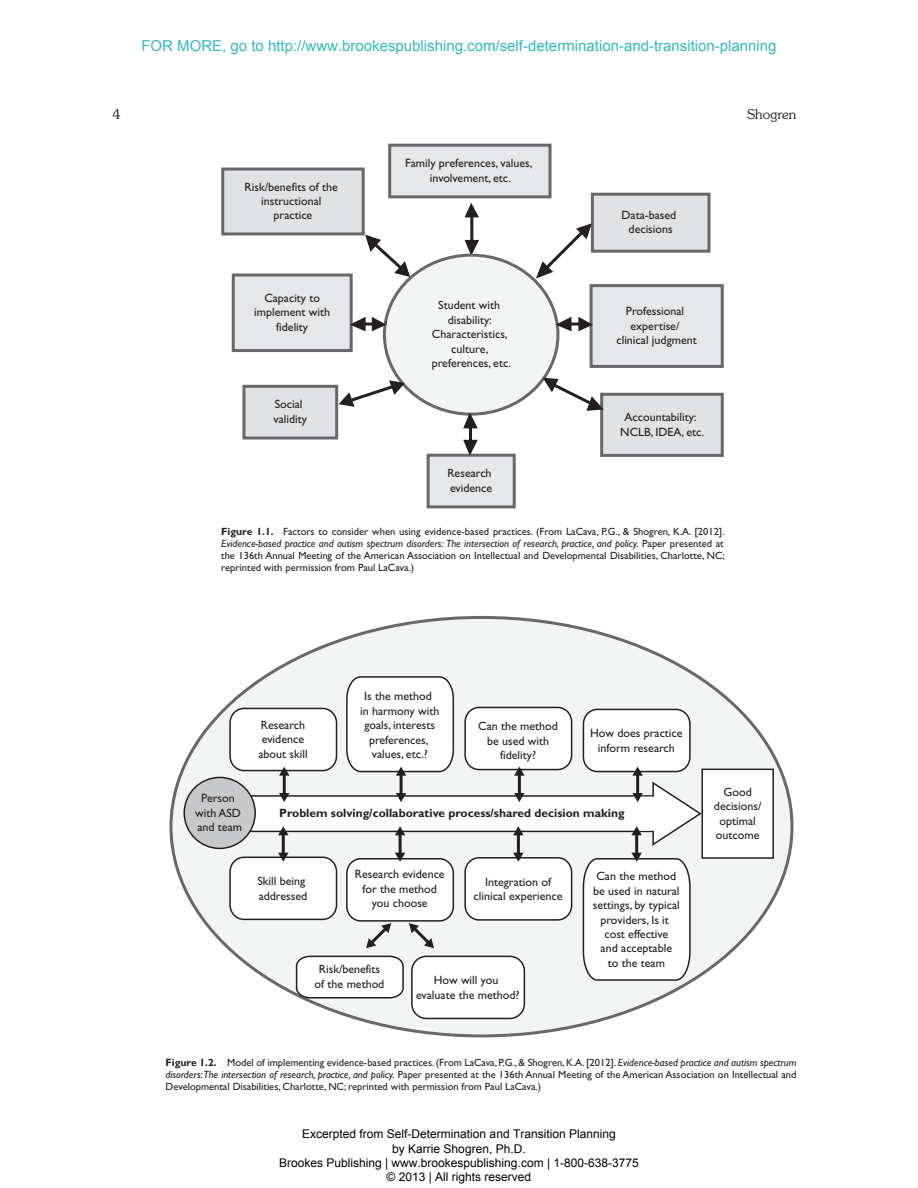
<style>
.page{position:relative;width:918px;height:1188px;background:#fff}
.page>*{position:absolute;margin:0;border:0;box-sizing:border-box;transform-origin:0 0}
.t1{font:15px "Arial";color:#33babd}
.t2{font:300 13.5px "Souvenir";color:#231f20}
.t3{font:12px/14.4px "Gill Sans";color:#231f20;text-align:center}
.t4{font:12px/14.4px "Arial";color:#000;text-align:center}
.t5{font:700 12px "Gill Sans";color:#231f20}
.t6{font:10.5px/12px "Gill Sans";color:#231f20;text-align:justify}
.s1{font-weight:700}
.s2{font-style:italic}
</style>
<div class="page">
<hr style="left:470px;top:215px;width:3px;height:27px;background:#231f20">
<svg style="left:465px;top:240px;width:14px;height:14px"></svg>
<svg style="left:465px;top:203px;width:14px;height:14px"></svg>
<div style="left:384px;top:255px;width:174px;height:159px;background:#f3f4f4;border-radius:50%"></div>
<div style="left:428px;top:455px;width:86px;height:52px;background:#e6e7e9"></div>
<div style="left:427px;top:454px;width:89px;height:54px;border:3px solid #68686b"></div>
<div style="left:244px;top:386px;width:93px;height:52px;background:#e1e2e4"></div>
<div style="left:242px;top:385px;width:96px;height:54px;border:3px solid #68686b"></div>
<div style="left:233px;top:275px;width:118px;height:76px;background:#e6e7e9"></div>
<div style="left:232px;top:274px;width:121px;height:78px;border:3px solid #68686b"></div>
<div style="left:223px;top:169px;width:140px;height:65px;background:#e1e2e4"></div>
<div style="left:221px;top:168px;width:144px;height:67px;border:3px solid #68686b"></div>
<div style="left:390px;top:145px;width:160px;height:52px;background:#e6e7e9"></div>
<div style="left:388px;top:144px;width:164px;height:54px;border:3px solid #68686b"></div>
<div style="left:591px;top:286px;width:131px;height:80px;background:#e6e7e9"></div>
<div style="left:590px;top:284px;width:134px;height:84px;border:3px solid #68686b"></div>
<div style="left:592px;top:194px;width:117px;height:57px;background:#e1e2e4"></div>
<div style="left:591px;top:193px;width:120px;height:60px;border:3px solid #68686b"></div>
<div style="left:602px;top:394px;width:120px;height:61px;background:#e1e2e4"></div>
<div style="left:600px;top:393px;width:124px;height:64px;border:3px solid #68686b"></div>
<svg style="left:536px;top:223px;width:56px;height:56px"></svg>
<svg style="left:556px;top:317px;width:16px;height:14px"></svg>
<svg style="left:578px;top:317px;width:15px;height:14px"></svg>
<svg style="left:350px;top:317px;width:16px;height:14px"></svg>
<svg style="left:372px;top:317px;width:15px;height:14px"></svg>
<svg style="left:365px;top:235px;width:45px;height:42px"></svg>
<svg style="left:339px;top:380px;width:66px;height:27px"></svg>
<svg style="left:543px;top:378px;width:61px;height:33px"></svg>
<hr style="left:565px;top:323px;width:20px;height:3px;background:#231f20">
<hr style="left:358px;top:323px;width:20px;height:3px;background:#231f20">
<hr style="left:469px;top:423px;width:3px;height:19px;background:#231f20">
<svg style="left:463px;top:440px;width:15px;height:16px"></svg>
<svg style="left:463px;top:413px;width:15px;height:15px"></svg>
<div style="left:171px;top:617px;width:621px;height:419px;background:#f3f4f4;border-radius:50%"></div>
<div style="left:248px;top:796px;width:408px;height:35px;background:#fff"></div>
<div style="left:247px;top:795px;width:410px;height:37px;border:2px solid #231f20"></div>
<div style="left:184px;top:777px;width:71px;height:71px;background:#c7c8ca;border-radius:50%"></div>
<div style="left:183px;top:777px;width:73px;height:72px;border:2px solid #231f20;border-radius:50%"></div>
<svg style="left:651px;top:781px;width:50px;height:65px"></svg>
<div style="left:634px;top:797px;width:31px;height:33px;background:#fff"></div>
<div style="left:633px;top:797px;width:33px;height:34px;border:2px solid #fff"></div>
<div style="left:702px;top:769px;width:71px;height:89px;background:#fff"></div>
<div style="left:701px;top:769px;width:73px;height:90px;border:2px solid #231f20"></div>
<div style="left:230px;top:857px;width:107px;height:62px;background:#fff;border-radius:14px"></div>
<div style="left:229px;top:857px;width:108px;height:63px;border:2px solid #231f20;border-radius:14px"></div>
<div style="left:230px;top:708px;width:107px;height:63px;background:#fff;border-radius:14px"></div>
<div style="left:229px;top:708px;width:108px;height:63px;border:2px solid #231f20;border-radius:14px"></div>
<div style="left:465px;top:707px;width:107px;height:63px;background:#fff;border-radius:14px"></div>
<div style="left:464px;top:707px;width:108px;height:63px;border:2px solid #231f20;border-radius:14px"></div>
<div style="left:583px;top:709px;width:107px;height:63px;background:#fff;border-radius:14px"></div>
<div style="left:583px;top:709px;width:108px;height:63px;border:2px solid #231f20;border-radius:14px"></div>
<div style="left:347px;top:859px;width:106px;height:62px;background:#fff;border-radius:14px"></div>
<div style="left:346px;top:858px;width:108px;height:64px;border:2px solid #231f20;border-radius:14px"></div>
<div style="left:465px;top:858px;width:107px;height:62px;background:#fff;border-radius:14px"></div>
<div style="left:464px;top:857px;width:108px;height:64px;border:2px solid #231f20;border-radius:14px"></div>
<hr style="left:282px;top:834px;width:3px;height:20px;background:#231f20">
<svg style="left:278px;top:853px;width:11px;height:9px"></svg>
<svg style="left:278px;top:826px;width:11px;height:9px"></svg>
<svg style="left:366px;top:923px;width:25px;height:25px"></svg>
<svg style="left:409px;top:923px;width:25px;height:25px"></svg>
<hr style="left:399px;top:834px;width:3px;height:20px;background:#231f20">
<svg style="left:395px;top:853px;width:10px;height:9px"></svg>
<svg style="left:395px;top:826px;width:10px;height:9px"></svg>
<hr style="left:517px;top:834px;width:3px;height:20px;background:#231f20">
<svg style="left:513px;top:853px;width:11px;height:9px"></svg>
<svg style="left:513px;top:826px;width:11px;height:9px"></svg>
<hr style="left:635px;top:834px;width:3px;height:20px;background:#231f20">
<svg style="left:582px;top:853px;width:109px;height:129px"></svg>
<svg style="left:631px;top:826px;width:11px;height:9px"></svg>
<hr style="left:283px;top:774px;width:3px;height:21px;background:#231f20">
<svg style="left:279px;top:793px;width:10px;height:9px"></svg>
<svg style="left:279px;top:767px;width:10px;height:9px"></svg>
<hr style="left:400px;top:774px;width:3px;height:21px;background:#231f20">
<svg style="left:396px;top:793px;width:10px;height:9px"></svg>
<svg style="left:346px;top:676px;width:109px;height:100px"></svg>
<hr style="left:518px;top:774px;width:3px;height:21px;background:#231f20">
<svg style="left:514px;top:793px;width:11px;height:9px"></svg>
<svg style="left:514px;top:767px;width:11px;height:9px"></svg>
<hr style="left:636px;top:774px;width:3px;height:21px;background:#231f20">
<svg style="left:632px;top:793px;width:11px;height:9px"></svg>
<svg style="left:632px;top:767px;width:11px;height:9px"></svg>
<div style="left:412px;top:956px;width:112px;height:62px;background:#fff;border-radius:15px"></div>
<div style="left:411px;top:956px;width:114px;height:63px;border:2px solid #231f20;border-radius:15px"></div>
<svg style="left:295px;top:955px;width:109px;height:44px"></svg>
<p class="t1" style="left:141px;top:36px;width:637px">FOR MORE, go to http://www.brookespublishing.com/self-determination-and-transition-planning</p>
<p class="t2" style="left:112px;top:106px;width:10px">4</p>
<p class="t2" style="left:747px;top:106px;width:51px">Shogren</p>
<p class="t3" style="left:245px;top:179px;width:95px">Risk/benefits of the instructional practice</p>
<p class="t3" style="left:405px;top:156px;width:129px">Family preferences, values, involvement, etc.</p>
<p class="t3" style="left:254px;top:291px;width:77px">Capacity to implement with fidelity</p>
<p class="t3" style="left:432px;top:298px;width:81px">Student with disability:<br>Characteristics, culture, preferences, etc.</p>
<p class="t3" style="left:273px;top:397px;width:35px;text-align:left">Social validity</p>
<p class="t3" style="left:447px;top:466px;width:46px;text-align:left">Research evidence</p>
<p class="t3" style="left:622px;top:208px;width:56px">Data-based decisions</p>
<p class="t3" style="left:616px;top:304px;width:82px">Professional expertise/ clinical judgment</p>
<p class="t3" style="left:620px;top:410px;width:85px">Accountability:<br>NCLB, IDEA, etc.</p>
<p class="t6" style="left:221px;top:525px;width:505px"><span class="s1">Figure 1.1.</span> Factors to consider when using evidence-based practices. (From LaCava, P.G., &amp; Shogren, K.A. [2012].<br><span class="s2">Evidence-based practice and autism spectrum disorders: The intersection of research, practice, and policy.</span> Paper presented at the 136th Annual Meeting of the American Association on Intellectual and Developmental Disabilities, Charlotte, NC; reprinted with permission from Paul LaCava.)</p>
<p class="t3" style="left:195px;top:791px;width:48px">Person with ASD and team</p>
<p class="t3" style="left:258px;top:718px;width:51px;text-align:left">Research evidence about skill</p>
<p class="t3" style="left:360px;top:689px;width:81px">Is the method in harmony with goals, interests preferences, values, etc.?</p>
<p class="t3" style="left:478px;top:719px;width:81px">Can the method be used with fidelity?</p>
<p class="t3" style="left:590px;top:726px;width:94px">How does practice inform research</p>
<p class="t5" style="left:279px;top:806px;width:347px">Problem solving/collaborative process/shared decision making</p>
<p class="t3" style="left:257px;top:874px;width:51px;text-align:left">Skill being addressed</p>
<p class="t3" style="left:355px;top:867px;width:91px">Research evidence for the method you choose</p>
<p class="t3" style="left:474px;top:874px;width:91px">Integration of clinical experience</p>
<p class="t3" style="left:593px;top:869px;width:88px">Can the method be used in natural settings, by typical providers, Is it cost effective<br>and acceptable<br>to the team</p>
<p class="t3" style="left:416px;top:973px;width:105px">How will you evaluate the method?</p>
<p class="t3" style="left:315px;top:962px;width:71px">Risk/benefits of the method</p>
<p class="t3" style="left:714px;top:785px;width:49px">Good decisions/ optimal outcome</p>
<p class="t6" style="left:166px;top:1057px;width:632px"><span class="s1">Figure 1.2.</span> Model of implementing evidence-based practices. (From LaCava, P.G., &amp; Shogren, K.A. [2012]. <span class="s2">Evidence-based practice and autism spectrum disorders:The intersection of research, practice, and policy.</span> Paper presented at the 136th Annual Meeting of the American Association on Intellectual and Developmental Disabilities, Charlotte, NC; reprinted with permission from Paul LaCava.)</p>
<p class="t4" style="left:279px;top:1127px;width:361px">Excerpted from Self-Determination and Transition Planning<br>by Karrie Shogren, Ph.D.<br>Brookes Publishing | www.brookespublishing.com | 1-800-638-3775 © 2013 | All rights reserved</p>
</div>
